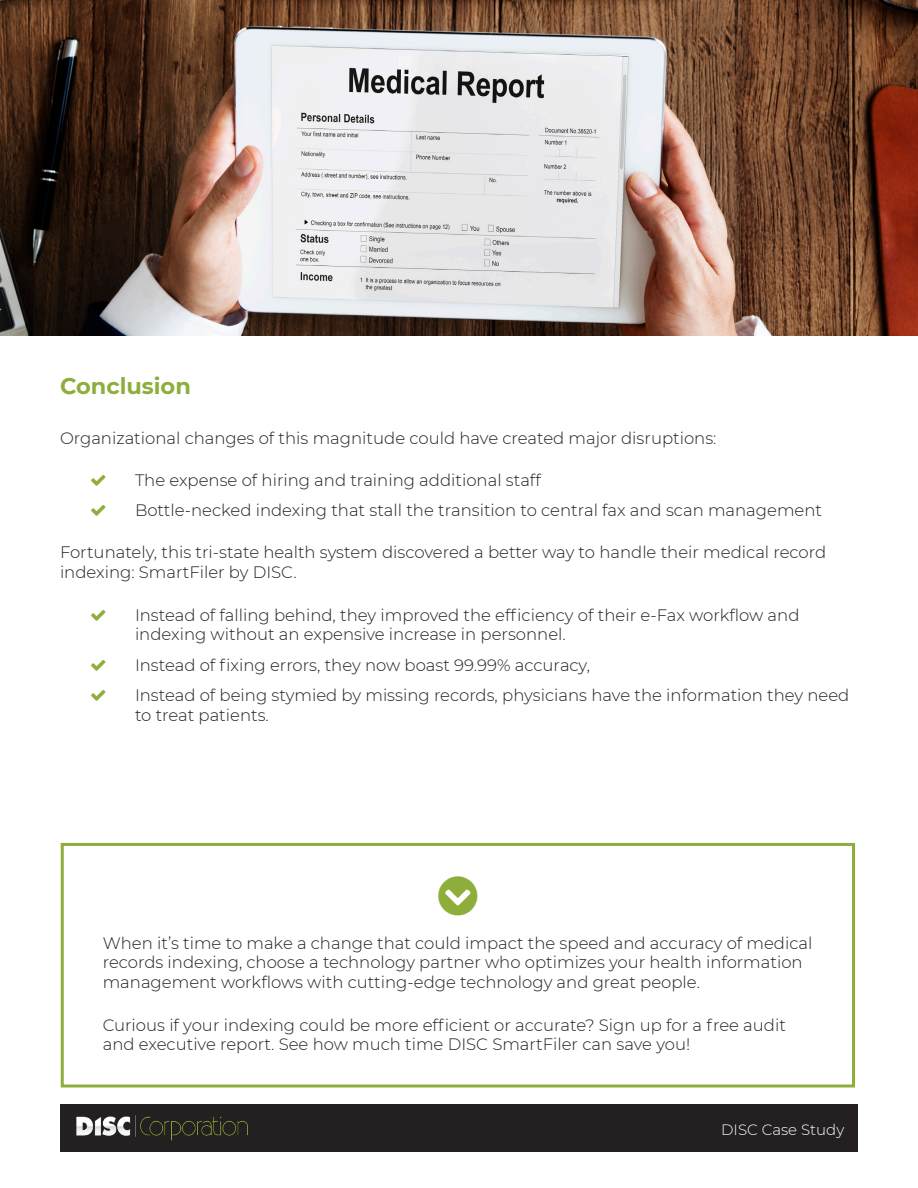
<style>
.page{position:relative;width:918px;height:1188px;background:#fff}
.page>*{position:absolute;margin:0;border:0;box-sizing:border-box;transform-origin:0 0}
.sub_header{font:700 22.5px "Montserrat";color:#8eae3c}
.t1{font:300 16.5px/19.8px "Montserrat";color:#241f21}
.t2{font:300 16.5px/19.8px "Montserrat";color:#231f20}
.t3{font:300 15px "Montserrat";color:#fff}
</style>
<div class="page">
<div style="left:60px;top:1104px;width:798px;height:48px;background:#241f21"></div>
<img style="left:76px;top:1116px;width:172px;height:24px">
<img style="left:0;top:0;width:918px;height:335px">
<div style="left:61px;top:843px;width:794px;height:245px;border:3px solid #8eae3c"></div>
<p class="sub_header" style="left:60px;top:370px;width:132px">Conclusion</p>
<p class="t1" style="left:60px;top:427px;width:658px">Organizational changes of this magnitude could have created major disruptions:</p>
<p class="t2" style="left:135px;top:470px;width:407px">The expense of hiring and training additional staff</p>
<p class="t2" style="left:135px;top:500px;width:689px">Bottle-necked indexing that stall the transition to central fax and scan management</p>
<p class="t1" style="left:60px;top:542px;width:768px">Fortunately, this tri-state health system discovered a better way to handle their medical record indexing: SmartFiler by DISC.</p>
<p class="t2" style="left:135px;top:604px;width:666px">Instead of falling behind, they improved the efficiency of their e-Fax workflow and indexing without an expensive increase in personnel.</p>
<p class="t2" style="left:135px;top:654px;width:457px">Instead of fixing errors, they now boast 99.99% accuracy,</p>
<p class="t2" style="left:135px;top:685px;width:716px">Instead of being stymied by missing records, physicians have the information they need to treat patients.</p>
<p class="t1" style="left:103px;top:932px;width:711px">When it’s time to make a change that could impact the speed and accuracy of medical records indexing, choose a technology partner who optimizes your health information management workflows with cutting-edge technology and great people.</p>
<p class="t1" style="left:103px;top:1014px;width:685px">Curious if your indexing could be more efficient or accurate? Sign up for a free audit and executive report. See how much time DISC SmartFiler can save you!</p>
<p class="t3" style="left:721px;top:1120px;width:125px">DISC Case Study</p>
</div>
